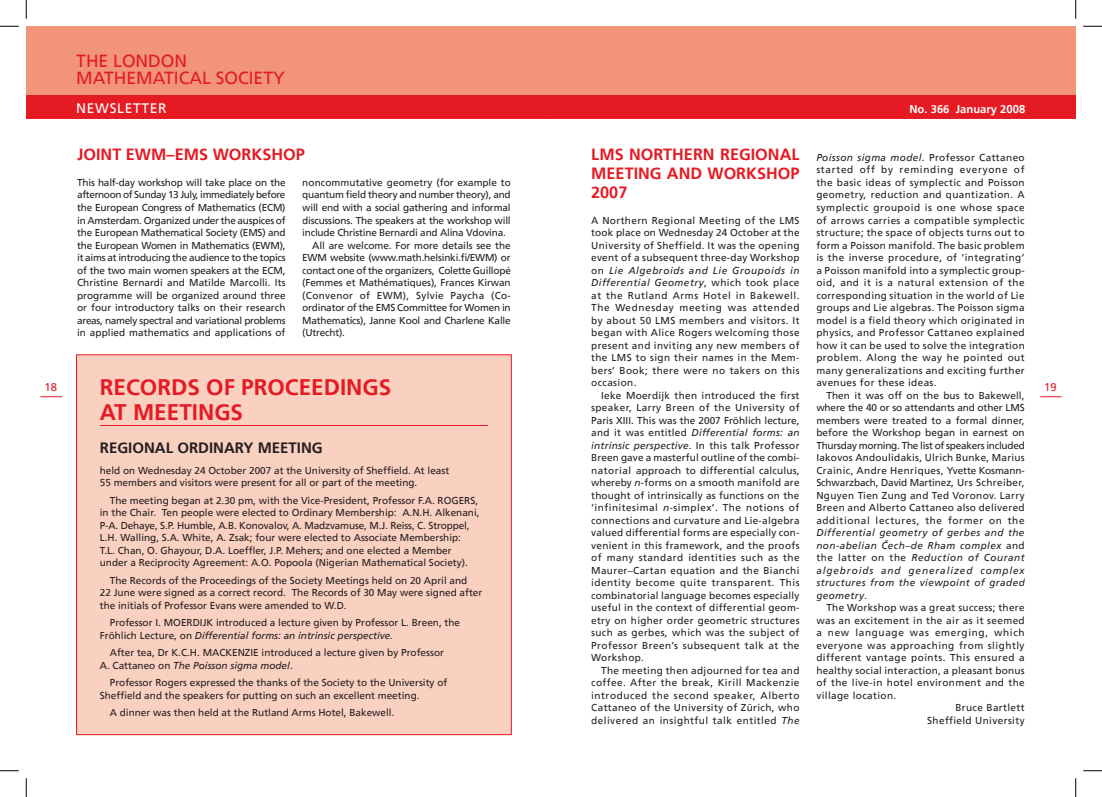
<style>
.page{position:relative;width:1102px;height:797px;background:#fff}
.page>*{position:absolute;margin:0;border:0;box-sizing:border-box;transform-origin:0 0}
.t1{font:700 22.5px "Frutiger CE";color:#e51a23}
.t2{font:17.5px/17.5px "Frutiger CE";color:#e51a23}
.t3{font:700 16.25px/18.8px "Frutiger CE";color:#e51a23;text-align:justify}
.t4{font:700 15px "Frutiger CE";color:#231f20}
.t5{font:13.75px "Frutiger CE";letter-spacing:.05em;color:#fff}
.t6{font:700 11.25px "Frutiger CE";color:#fff}
.t7{font:11.25px "Frutiger CE";color:#e51a23}
.t8{font:10px/12.5px "Frutiger CE";color:#231f20}
.t9{font:10px "Frutiger CE";letter-spacing:-.02em;color:#231f20}
.t10{font:italic 10px/12.5px "Frutiger CE";letter-spacing:.04em;color:#231f20;text-align:justify}
.t11{font:10px "Frutiger CE";letter-spacing:.035em;color:#231f20}
.t12{font:10px "Frutiger CE";letter-spacing:.03em;color:#231f20}
.t13{font:10px "Frutiger CE";letter-spacing:.02em;color:#231f20}
.t14{font:10px "Frutiger CE";letter-spacing:.045em;color:#231f20}
.t15{font:10px "Frutiger CE";letter-spacing:.05em;color:#231f20}
.t16{font:10px "Frutiger CE";letter-spacing:.065em;color:#231f20}
.s1{font-style:italic}
.s2{font-style:normal}
</style>
<div class="page">
<div style="left:26px;top:26px;width:525px;height:69px;background:#f19478"></div>
<div style="left:76px;top:53px;width:329px;height:39px;background:#f19478"></div>
<svg style="left:74px;top:47px;width:215px;height:42px"></svg>
<div style="left:75px;top:52px;width:331px;height:41px;border:1px solid #f19478"></div>
<svg style="left:40px;top:396px;width:22px;height:1px"></svg>
<div style="left:551px;top:26px;width:524px;height:69px;background:#f19478"></div>
<div style="left:26px;top:95px;width:1049px;height:24px;background:#e51a23"></div>
<div style="left:854px;top:103px;width:172px;height:14px;border:1px solid #e51a23"></div>
<svg style="left:1040px;top:396px;width:21px;height:1px"></svg>
<div style="left:76px;top:355px;width:435px;height:379px;background:#fad0c0"></div>
<hr style="left:100px;top:425px;width:388px;height:1px;background:#e51a23">
<svg style="left:0;top:25px;width:19px;height:2px"></svg>
<svg style="left:1083px;top:25px;width:18px;height:2px"></svg>
<svg style="left:0;top:770px;width:19px;height:1px"></svg>
<svg style="left:1083px;top:770px;width:18px;height:1px"></svg>
<svg style="left:25px;top:0;width:2px;height:19px"></svg>
<svg style="left:25px;top:778px;width:2px;height:19px"></svg>
<svg style="left:1075px;top:0;width:1px;height:19px"></svg>
<svg style="left:1075px;top:778px;width:1px;height:19px"></svg>
<p class="t7" style="left:44px;top:380px;width:14px">1 8</p>
<h2 class="t2" style="left:76px;top:52px;width:210px">THE LONDON<br>MATHEMATICAL SOCIETY</h2>
<h3 class="t5" style="left:76px;top:100px;width:92px">NEWSLETTER</h3>
<p class="t6" style="left:909px;top:102px;width:117px">No. 366 January 2008</p>
<h3 class="t3" style="left:77px;top:145px;width:229px">JOINT EWM–EMS WORKSHOP</h3>
<h3 class="t3" style="left:591px;top:145px;width:210px">LMS NORTHERN REGIONAL MEETING AND WORKSHOP 2007</h3>
<p class="t8" style="left:591px;top:214px;width:210px;text-align:justify">A Northern Regional Meeting of the LMS took place on Wednesday 24 October at the University of Sheffield. It was the opening event of a subsequent three-day Workshop on <span class="s1">Lie Algebroids and Lie Groupoids in Differential Geometry</span>, which took place at the Rutland Arms Hotel in Bakewell.<br>The Wednesday meeting was attended by about 50 LMS members and visitors. It began with Alice Rogers welcoming those present and inviting any new members of the LMS to sign their names in the Mem&shy;bers’ Book; there were no takers on this occasion.</p>
<p class="t8" style="left:591px;top:389px;width:210px;text-align:justify;text-indent:10px">Ieke Moerdijk then introduced the first speaker, Larry Breen of the University of Paris XIII. This was the 2007 Fröhlich lecture, and it was entitled <span class="s1">Differential forms: an intrinsic perspective</span>. In this talk Professor Breen gave a masterful outline of the combi&shy;natorial approach to differential calculus, whereby <span class="s1">n</span>-forms on a smooth manifold are thought of intrinsically as functions on the ‘infinitesimal <span class="s1">n</span>-simplex’. The notions of connections and curvature and Lie-algebra valued differential forms are especially con&shy;venient in this framework, and the proofs of many standard identities such as the Maurer–Cartan equation and the Bianchi identity become quite transparent. This combinatorial language becomes especially useful in the context of differential geom&shy;etry on higher order geometric structures such as gerbes, which was the subject of Professor Breen’s subsequent talk at the Workshop.</p>
<p class="t8" style="left:591px;top:664px;width:210px;text-align:justify;text-indent:10px">The meeting then adjourned for tea and coffee. After the break, Kirill Mackenzie introduced the second speaker, Alberto Cattaneo of the University of Zürich, who delivered an insightful talk entitled <span class="s1">The</span></p>
<p class="t8" style="left:816px;top:151px;width:210px;text-align:justify"><span class="s1">Poisson sigma model</span>. Professor Cattaneo started off by reminding everyone of the basic ideas of symplectic and Poisson geom-etry, reduction and quantization. A symplectic groupoid is one whose space of arrows carries a compatible symplectic structure; the space of objects turns out to form a Poisson manifold. The basic problem is the inverse procedure, of ‘integrating’ a Poisson manifold into a symplectic group&shy;oid, and it is a natural extension of the corresponding situation in the world of Lie groups and Lie algebras. The Poisson sigma model is a field theory which originated in physics, and Professor Cattaneo explained how it can be used to solve the integration problem. Along the way he pointed out many generalizations and exciting further avenues for these ideas.</p>
<p class="t8" style="left:816px;top:389px;width:210px;text-align:justify;text-indent:10px">Then it was off on the bus to Bakewell, where the 40 or so attendants and other LMS members were treated to a formal dinner, before the Workshop began in earnest on Thursday morning. The list of speakers included Iakovos Andoulidakis, Ulrich Bunke, Marius Crainic, Andre Henriques, Yvette Kosmann-Schwarzbach, David Martinez, Urs Schreiber, Nguyen Tien Zung and Ted Voronov. Larry Breen and Alberto Cattaneo also delivered additional lectures, the former on the</p>
<p class="t10" style="left:816px;top:526px;width:210px">Differential geometry of gerbes and the non-abelian Čech–de Rham complex <span class="s2">and the latter on the</span> Reduction of Courant algebroids and generalized complex structures from the viewpoint of graded geometry<span class="s2">.</span></p>
<p class="t12" style="left:826px;top:602px;width:200px">The Workshop was a great success; there</p>
<p class="t11" style="left:816px;top:614px;width:210px">was an excitement in the air as it seemed</p>
<p class="t16" style="left:816px;top:627px;width:210px">a new language was emerging, which</p>
<p class="t15" style="left:816px;top:639px;width:210px">everyone was approaching from slightly</p>
<p class="t14" style="left:816px;top:652px;width:210px">different vantage points. This ensured a</p>
<p class="t13" style="left:816px;top:664px;width:210px">healthy social interaction, a pleasant bonus</p>
<p class="t11" style="left:816px;top:677px;width:210px">of the live-in hotel environment and the</p>
<p class="t11" style="left:816px;top:689px;width:81px">village location.</p>
<p class="t11" style="left:955px;top:702px;width:71px">Bruce Bartlett</p>
<p class="t11" style="left:927px;top:714px;width:99px">Sheffield University</p>
<p class="t8" style="left:77px;top:176px;width:210px;text-align:justify">This half-day workshop will take place on the afternoon of Sunday 1 3 July, immediately before the European Congress of Mathematics (ECM) in Amsterdam. Organized under the auspices of the European Mathematical Society (EMS) and the European Women in Mathematics (EWM), it aims at introducing the audience to the topics of the two main women speakers at the ECM, Christine Bernardi and Matilde Marcolli. Its programme will be organized around three or four introductory talks on their research areas, namely spectral and variational problems in applied mathematics and applications of</p>
<p class="t8" style="left:302px;top:176px;width:210px">noncommutative geometry (for example to</p>
<p class="t9" style="left:302px;top:189px;width:210px">quantum field theory and number theory), and</p>
<p class="t9" style="left:302px;top:202px;width:210px">will end with a social gathering and informal</p>
<p class="t9" style="left:302px;top:214px;width:210px">discussions. The speakers at the workshop will</p>
<p class="t9" style="left:302px;top:227px;width:205px">include Christine Bernardi and Alina Vdovina.</p>
<p class="t8" style="left:312px;top:239px;width:200px">All are welcome. For more details see the</p>
<p class="t9" style="left:302px;top:252px;width:210px">EWM website (www.math.helsinki.fi/EWM) or</p>
<p class="t9" style="left:302px;top:264px;width:210px">contact one of the organizers, Colette Guillopé</p>
<p class="t8" style="left:302px;top:276px;width:210px">(Femmes et Mathématiques), Frances Kirwan</p>
<p class="t12" style="left:302px;top:289px;width:210px">(Convenor of EWM), Sylvie Paycha (Co-</p>
<p class="t9" style="left:302px;top:302px;width:210px">ordinator of the EMS Committee for Women in</p>
<p class="t9" style="left:302px;top:314px;width:210px">Mathematics), Janne Kool and Charlene Kalle</p>
<p class="t9" style="left:302px;top:327px;width:44px">(Utrecht).</p>
<h1 class="t1" style="left:100px;top:373px;width:293px">RECORDS OF PROCEEDINGS</h1>
<p class="t7" style="left:1044px;top:380px;width:14px">19</p>
<h1 class="t1" style="left:100px;top:398px;width:145px">AT MEETINGS</h1>
<h3 class="t4" style="left:100px;top:439px;width:224px">REGIONAL ORDINARY MEETING</h3>
<p class="t8" style="left:100px;top:464px;width:351px">held on Wednesday 24 October 2007 at the University of Sheffield. At least<br>55 members and visitors were present for all or part of the meeting.</p>
<p class="t8" style="left:100px;top:494px;width:381px;text-indent:10px">The meeting began at 2.30 pm, with the Vice-President, Professor F.A. ROGERS, in the Chair. Ten people were elected to Ordinary Membership: A.N.H. Alkenani, P-A. Dehaye, S.P. Humble, A.B. Konovalov, A. Madzvamuse, M.J. Reiss, C. Stroppel, L.H. Walling, S.A. White, A. Zsak; four were elected to Associate Membership:<br>T.L. Chan, O. Ghayour, D.A. Loeffler, J.P. Mehers; and one elected a Member under a Reciprocity Agreement: A.O. Popoola (Nigerian Mathematical Society).</p>
<p class="t8" style="left:100px;top:574px;width:384px;text-indent:10px">The Records of the Proceedings of the Society Meetings held on 20 April and<br>22 June were signed as a correct record. The Records of 30 May were signed after the initials of Professor Evans were amended to W.D.</p>
<p class="t8" style="left:100px;top:616px;width:362px;text-indent:10px">Professor I. MOERDIJK introduced a lecture given by Professor L. Breen, the<br>Fröhlich Lecture, on <span class="s1">Differential forms: an intrinsic perspective.</span></p>
<p class="t8" style="left:100px;top:646px;width:345px;text-indent:10px">After tea, Dr K.C.H. MACKENZIE introduced a lecture given by Professor<br>A. Cattaneo on <span class="s1">The Poisson sigma model</span>.</p>
<p class="t8" style="left:100px;top:676px;width:349px;text-indent:10px">Professor Rogers expressed the thanks of the Society to the University of<br>Sheffield and the speakers for putting on such an excellent meeting.</p>
<p class="t8" style="left:110px;top:706px;width:286px">A dinner was then held at the Rutland Arms Hotel, Bakewell.</p>
</div>
